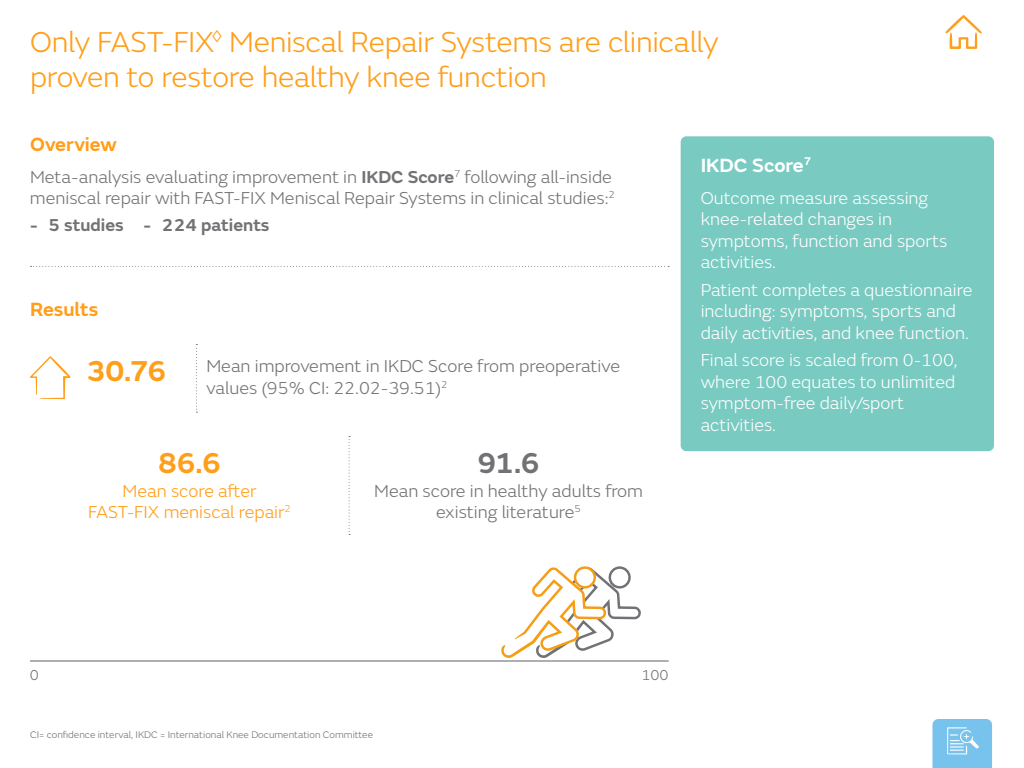
<style>
.page{position:relative;width:1024px;height:768px;background:#fff}
.page>*{position:absolute;margin:0;border:0;box-sizing:border-box;transform-origin:0 0}
.t1{font:300 30px/35px "SN Emeric";letter-spacing:-.01em;color:#ff9e18}
.t2{font:600 30px "SN Emeric";color:#ff9e18}
.t3{font:600 30px "SN Emeric";color:#717275}
.t4{font:600 20px "SN Emeric";color:#ff9e18}
.t5{font:600 20px "SN Emeric";color:#fff}
.t6{font:300 18px/21.6px "SN Emeric";color:#fff}
.t7{font:300 18px/21.6px "SN Emeric";color:#717275}
.t8{font:300 18px/21.6px "SN Emeric";color:#ff9e18;text-align:center}
.t9{font:600 18px "SN Emeric";color:#717275}
.t10{font:300 15px "SN Emeric";color:#717275}
.t11{font:300 10px "SN Emeric";color:#717275}
.s1{font-weight:600}
</style>
<div class="page">
<svg style="left:932px;top:719px;width:60px;height:49px;background:#83c8ee"></svg>
<svg style="left:945px;top:15px;width:37px;height:34px"></svg>
<svg style="left:30px;top:266px;width:639px;height:1px"></svg>
<div style="left:681px;top:136px;width:313px;height:315px;background:#79cac1;border-radius:6px"></div>
<svg style="left:196px;top:344px;width:1px;height:69px"></svg>
<svg style="left:349px;top:436px;width:1px;height:99px"></svg>
<hr style="left:30px;top:660px;width:639px;height:2px;background:#717275">
<svg style="left:30px;top:356px;width:41px;height:43px"></svg>
<div style="left:609px;top:566px;width:22px;height:23px;border:2px solid #717275;border-radius:50%"></div>
<svg style="left:501px;top:567px;width:140px;height:91px"></svg>
<svg style="left:575px;top:568px;width:20px;height:19px"></svg>
<div style="left:574px;top:566px;width:22px;height:23px;border:2px solid #f59d15;border-radius:50%"></div>
<h1 class="t1" style="left:30px;top:24px;width:690px">Only FAST-FIX<sup>◊</sup> Meniscal Repair Systems are clinically proven to restore healthy knee function</h1>
<p class="t4" style="left:30px;top:132px;width:88px">Overview</p>
<p class="t7" style="left:30px;top:166px;width:586px">Meta-analysis evaluating improvement in <span class="s1">IKDC Score</span><sup>7</sup> following all-inside meniscal repair with FAST-FIX Meniscal Repair Systems in clinical studies:<sup>2</sup></p>
<p class="t9" style="left:30px;top:214px;width:241px">- 5 studies - 224 patients</p>
<p class="t4" style="left:30px;top:297px;width:70px">Results</p>
<h1 class="t2" style="left:86px;top:352px;width:82px">30.76</h1>
<p class="t7" style="left:206px;top:355px;width:415px">Mean improvement in IKDC Score from preoperative values (95% CI: 22.02-39.51)<sup>2</sup></p>
<h1 class="t2" style="left:158px;top:444px;width:65px">86.6</h1>
<p class="t8" style="left:88px;top:480px;width:204px">Mean score after<br>FAST-FIX meniscal repair<sup>2</sup></p>
<h1 class="t3" style="left:477px;top:444px;width:64px">91.6</h1>
<p class="t7" style="left:374px;top:480px;width:270px;text-align:center">Mean score in healthy adults from existing literature<sup>5</sup></p>
<p class="t5" style="left:701px;top:153px;width:112px">IKDC Score<sup>7</sup></p>
<p class="t6" style="left:701px;top:187px;width:248px">Outcome measure assessing knee-related changes in symptoms, function and sports activities.</p>
<p class="t6" style="left:701px;top:279px;width:273px">Patient completes a questionnaire including: symptoms, sports and daily activities, and knee function.</p>
<p class="t6" style="left:701px;top:349px;width:259px">Final score is scaled from 0-100, where 100 equates to unlimited symptom-free daily/sport activities.</p>
<p class="t10" style="left:30px;top:666px;width:11px">0</p>
<p class="t10" style="left:641px;top:666px;width:29px">100</p>
<p class="t11" style="left:30px;top:729px;width:345px">CI= confidence interval, IKDC = International Knee Documentation Committee</p>
</div>
